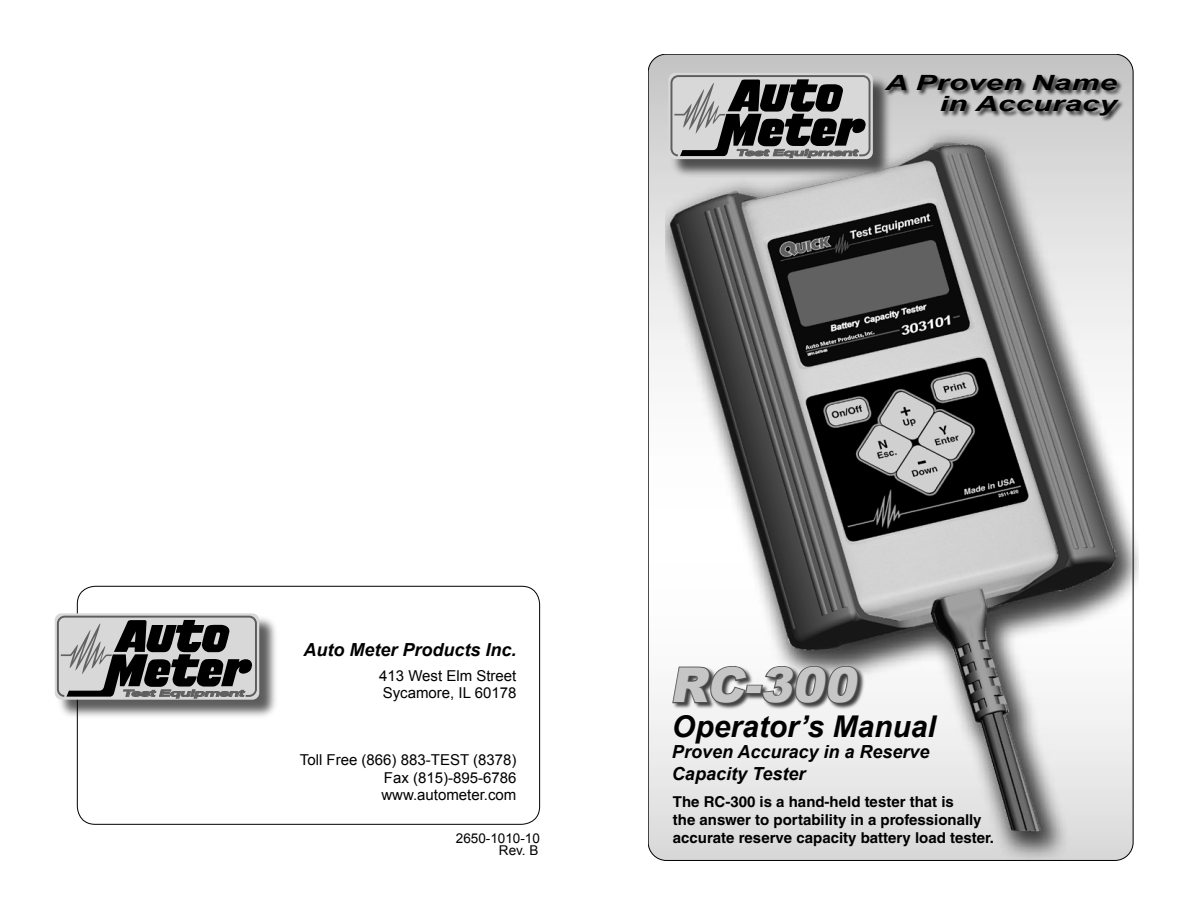
<style>
.page{position:relative;width:1188px;height:918px;background:#fff}
.page>*{position:absolute;margin:0;border:0;box-sizing:border-box;transform-origin:0 0}
.t1{font:italic 900 48px "Arial";color:#c6c6c6}
.t2{font:italic 700 30px "Arial";color:#000}
.t3{font:italic 700 21px/21px "Arial";color:#000;text-align:right;scale:1.5 1}
.t4{font:italic 700 18px/21.6px "Arial";color:#000}
.t5{font:700 15px/18px "Helvetica LT";color:#000}
.t6{font:15px/16.5px "Arial";color:#000}
.t7{font:13.5px "Arial";color:#000}
.t8{font:italic 700 8.85px "Helvetica";letter-spacing:-.05em;color:#5e5e5e;scale:2.02 1}
</style>
<div class="page">
<svg style="left:648px;top:54px;width:485px;height:806px"></svg>
<img style="left:666px;top:118px;width:472px;height:743px">
<div style="left:670px;top:74px;width:223px;height:106px;background:#000;opacity:.64"></div>
<svg style="left:668px;top:73px;width:205px;height:86px"></svg>
<div style="left:671px;top:75px;width:200px;height:81px;border:2px solid #5e5e5e;border-radius:7px"></div>
<svg style="left:674px;top:79px;width:193px;height:79px;background:#7b7b7b"></svg>
<div style="left:77px;top:586px;width:463px;height:239px;border:1px solid #000;border-radius:18px"></div>
<div style="left:672px;top:665px;width:193px;height:46px;background:#000;opacity:.75"></div>
<svg style="left:671px;top:664px;width:189px;height:41px;background:#7d7d7d"></svg>
<div style="left:885px;top:74px;width:240px;height:48px;background:#000;opacity:.75"></div>
<div style="left:56px;top:615px;width:224px;height:105px;background:#000;opacity:.64"></div>
<svg style="left:55px;top:613px;width:204px;height:87px;background:#cfcfcf"></svg>
<div style="left:57px;top:616px;width:200px;height:81px;border:2px solid #5e5e5e;border-radius:7px"></div>
<svg style="left:61px;top:620px;width:193px;height:78px;background:#7a7a7a"></svg>
<p class="t8" style="left:735px;top:147px;width:62px">Test Equipment</p>
<h3 class="t3" style="left:885px;top:72px;width:156px">A Proven Name in Accuracy</h3>
<p class="t8" style="left:122px;top:688px;width:62px">Test Equipment</p>
<p class="t4" style="left:303px;top:638px;width:215px">Auto Meter Products Inc.</p>
<p class="t6" style="left:379px;top:668px;width:139px">413 West Elm Street<br>Sycamore, IL 60178</p>
<p class="t6" style="left:300px;top:751px;width:218px;line-height:18px;text-align:right">Toll Free (866) 883-TEST (8378)<br>Fax (815)-895-6786</p>
<p class="t6" style="left:381px;top:786px;width:137px">www.autometer.com</p>
<h1 class="t1" style="left:670px;top:658px;width:197px">RC-300</h1>
<h2 class="t2" style="left:672px;top:709px;width:265px">Operator’s Manual</h2>
<p class="t4" style="left:672px;top:741px;width:259px">Proven Accuracy in a Reserve<br>Capacity Tester</p>
<p class="t5" style="left:673px;top:792px;width:310px">The RC-300 is a hand-held tester that is<br>the answer to portability in a professionally</p>
<p class="t7" style="left:456px;top:830px;width:86px">2650-1010-10</p>
<p class="t5" style="left:673px;top:828px;width:323px">accurate reserve capacity battery load tester.</p>
<p class="t7" style="left:499px;top:843px;width:41px">Rev. B</p>
</div>
